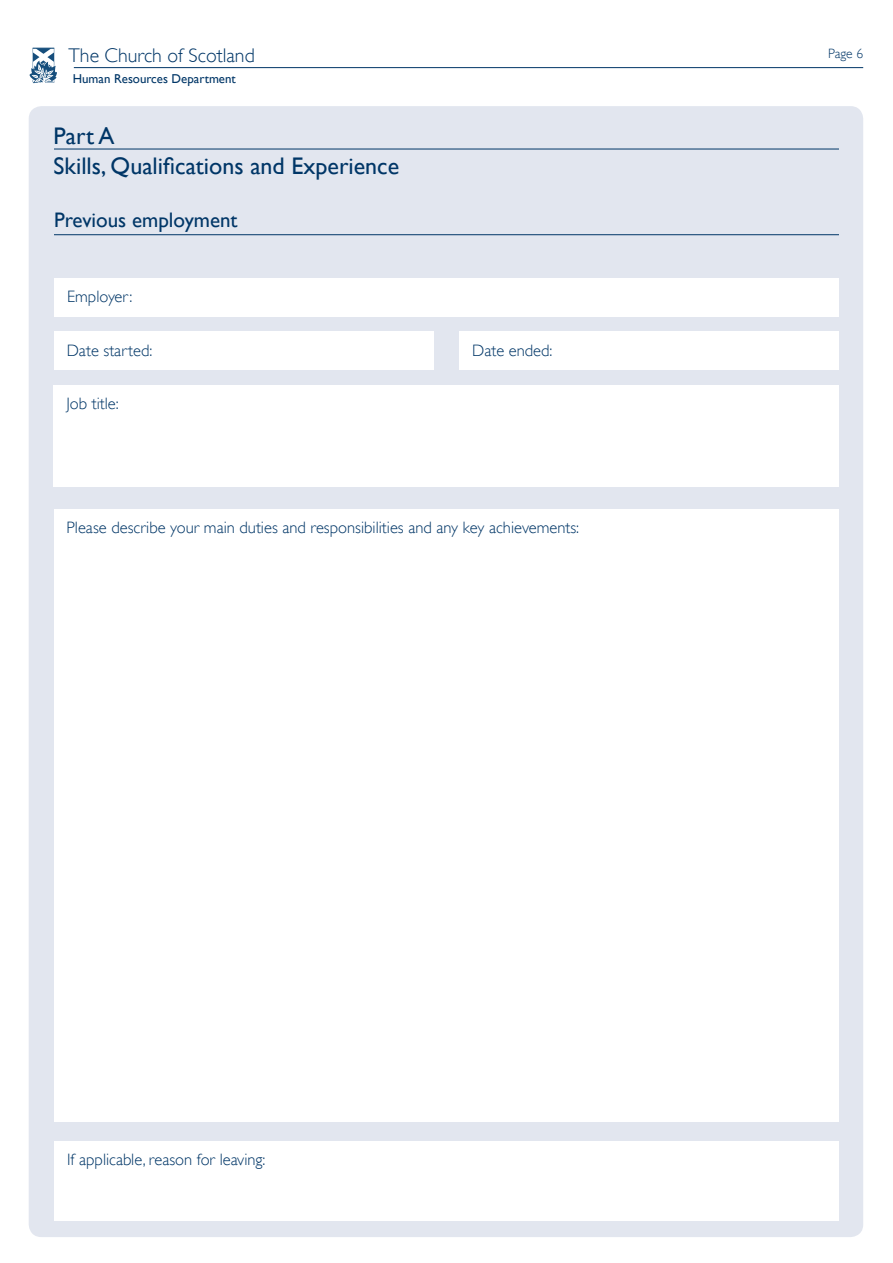
<style>
.page{position:relative;width:893px;height:1263px;background:#fff}
.page>*{position:absolute;margin:0;border:0;box-sizing:border-box;transform-origin:0 0}
.t1{font:24px/30px "Gill Sans";color:#003667}
.t2{font:21px "Gill Sans";color:#003667}
.t3{font:300 19.8px "Gill Sans";color:#003667}
.t4{font:300 16.5px "Gill Sans";color:#003667}
.t5{font:300 13.5px "Gill Sans";color:#003667}
.t6{font:12.9px "Gill Sans";color:#003667}
</style>
<div class="page">
<svg style="left:29px;top:48px;width:28px;height:35px"></svg>
<hr style="left:74px;top:67px;width:789px;height:1px;background:#003667">
<div style="left:29px;top:106px;width:834px;height:1131px;background:#e2e6ef;border-radius:13px"></div>
<hr style="left:54px;top:149px;width:785px;height:1px;background:#003667">
<div style="left:54px;top:278px;width:785px;height:38px;background:#fff"></div>
<div style="left:54px;top:385px;width:785px;height:101px;background:#fff"></div>
<div style="left:54px;top:1141px;width:785px;height:79px;background:#fff"></div>
<div style="left:54px;top:509px;width:785px;height:612px;background:#fff"></div>
<hr style="left:54px;top:234px;width:785px;height:1px;background:#003667">
<div style="left:54px;top:332px;width:380px;height:38px;background:#fff"></div>
<div style="left:459px;top:332px;width:380px;height:38px;background:#fff"></div>
<p class="t3" style="left:69px;top:44px;width:188px">The Church of Scotland</p>
<p class="t6" style="left:73px;top:71px;width:165px">Human Resources Department</p>
<h1 class="t1" style="left:54px;top:121px;width:347px">Part A<br>Skills, Qualifications and Experience</h1>
<p class="t2" style="left:54px;top:208px;width:185px">Previous employment</p>
<p class="t4" style="left:67px;top:287px;width:67px">Employer:</p>
<p class="t4" style="left:67px;top:341px;width:87px">Date started:</p>
<p class="t4" style="left:472px;top:341px;width:82px">Date ended:</p>
<p class="t4" style="left:66px;top:394px;width:54px">Job title:</p>
<p class="t4" style="left:67px;top:518px;width:514px">Please describe your main duties and responsibilities and any key achievements:</p>
<p class="t4" style="left:67px;top:1150px;width:200px">If applicable, reason for leaving:</p>
<p class="t5" style="left:828px;top:46px;width:37px">Page 6</p>
</div>
